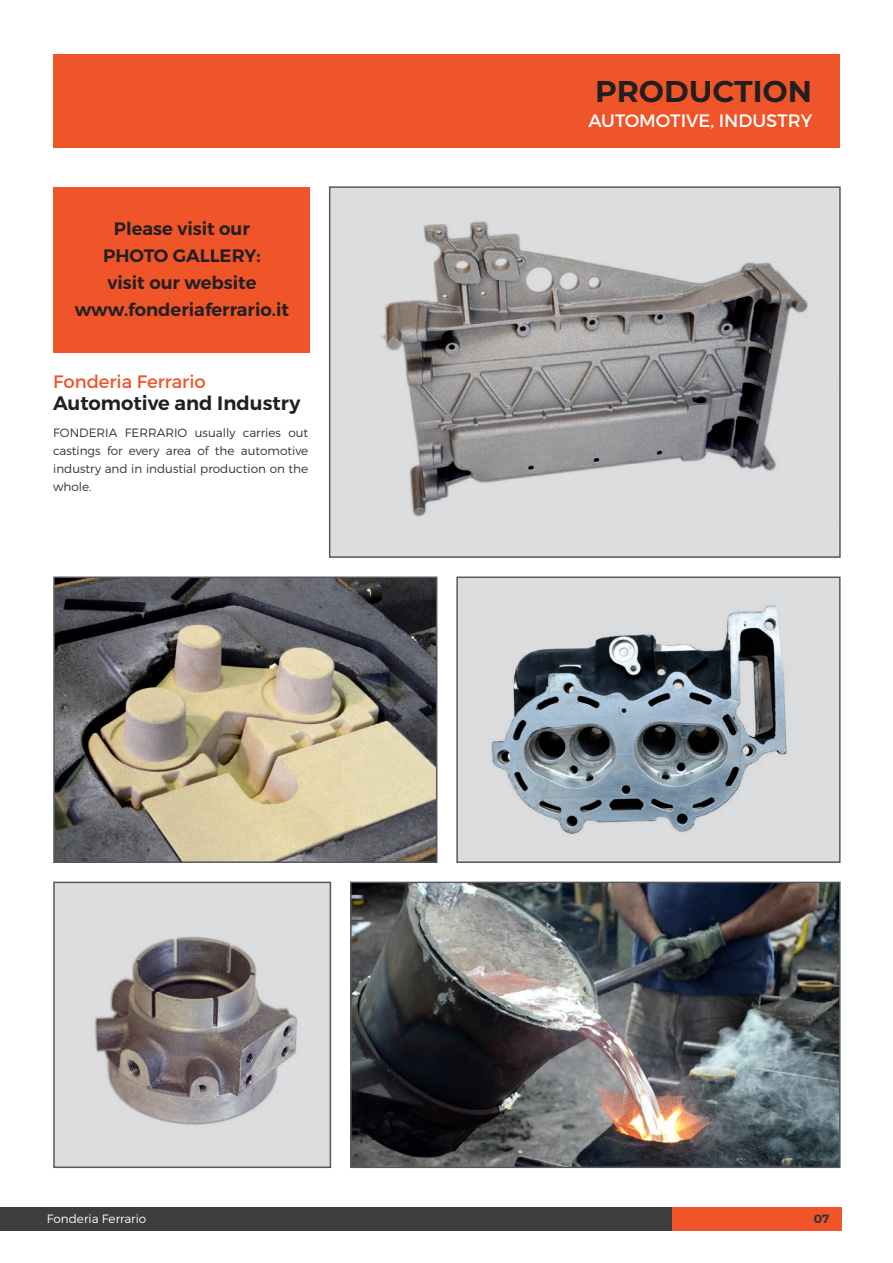
<style>
.page{position:relative;width:893px;height:1263px;background:#fff}
.page>*{position:absolute;margin:0;border:0;box-sizing:border-box;transform-origin:0 0}
.t1{font:700 30px "Montserrat";color:#231f20}
.t2{font:600 19.5px "Montserrat";color:#231f20}
.t3{font:600 18px "Montserrat";color:#231f20}
.t4{font:18px "Montserrat";color:#fff}
.t5{font:18px "Montserrat";color:#f05429}
.Body_Text{font:300 12px/18px "Montserrat";color:#2c2f3c;text-align:justify}
.t6{font:300 12px "Montserrat";color:#fff}
.t7{font:600 12px "Montserrat";color:#2c2f3c}
</style>
<div class="page">
<div style="left:53px;top:54px;width:787px;height:94px;background:#f05429"></div>
<div style="left:53px;top:187px;width:256px;height:166px;background:#f05429"></div>
<img style="left:332px;top:189px;width:506px;height:366px">
<div style="left:329px;top:186px;width:512px;height:372px;border:2px solid #57585a"></div>
<img style="left:459px;top:579px;width:379px;height:281px">
<div style="left:456px;top:576px;width:385px;height:287px;border:2px solid #57585a"></div>
<img style="left:353px;top:885px;width:485px;height:280px">
<div style="left:350px;top:882px;width:491px;height:286px;border:2px solid #57585a"></div>
<img style="left:56px;top:885px;width:272px;height:280px">
<div style="left:53px;top:882px;width:278px;height:286px;border:2px solid #57585a"></div>
<img style="left:56px;top:579px;width:378px;height:281px">
<div style="left:53px;top:576px;width:384px;height:287px;border:2px solid #57585a"></div>
<div style="left:672px;top:1208px;width:170px;height:23px;background:#f05429"></div>
<div style="left:0;top:1208px;width:672px;height:23px;background:#3e3e3f"></div>
<p class="t3" style="left:114px;top:217px;width:138px">Please visit our</p>
<p class="t3" style="left:103px;top:244px;width:159px">PHOTO GALLERY:</p>
<p class="t3" style="left:107px;top:271px;width:151px">visit our website</p>
<p class="t3" style="left:75px;top:298px;width:216px">www.fonderiaferrario.it</p>
<p class="t5" style="left:53px;top:370px;width:154px">Fonderia Ferrario</p>
<p class="t2" style="left:53px;top:391px;width:249px">Automotive and Industry</p>
<p class="Body_Text" style="left:53px;top:423px;width:257px">FONDERIA FERRARIO usually carries out castings for every area of the automotive industry and in industial production on the whole.</p>
<p class="t1" style="left:595px;top:69px;width:219px">PRODUCTION</p>
<p class="t4" style="left:588px;top:110px;width:14px">Aut</p>
<p class="t4" style="left:625px;top:110px;width:106px">om otive, IND</p>
<p class="t4" style="left:752px;top:110px;width:61px">USTRY</p>
<p class="t6" style="left:47px;top:1212px;width:101px">Fonderia Ferrario</p>
<p class="t7" style="left:814px;top:1212px;width:17px">07</p>
</div>
